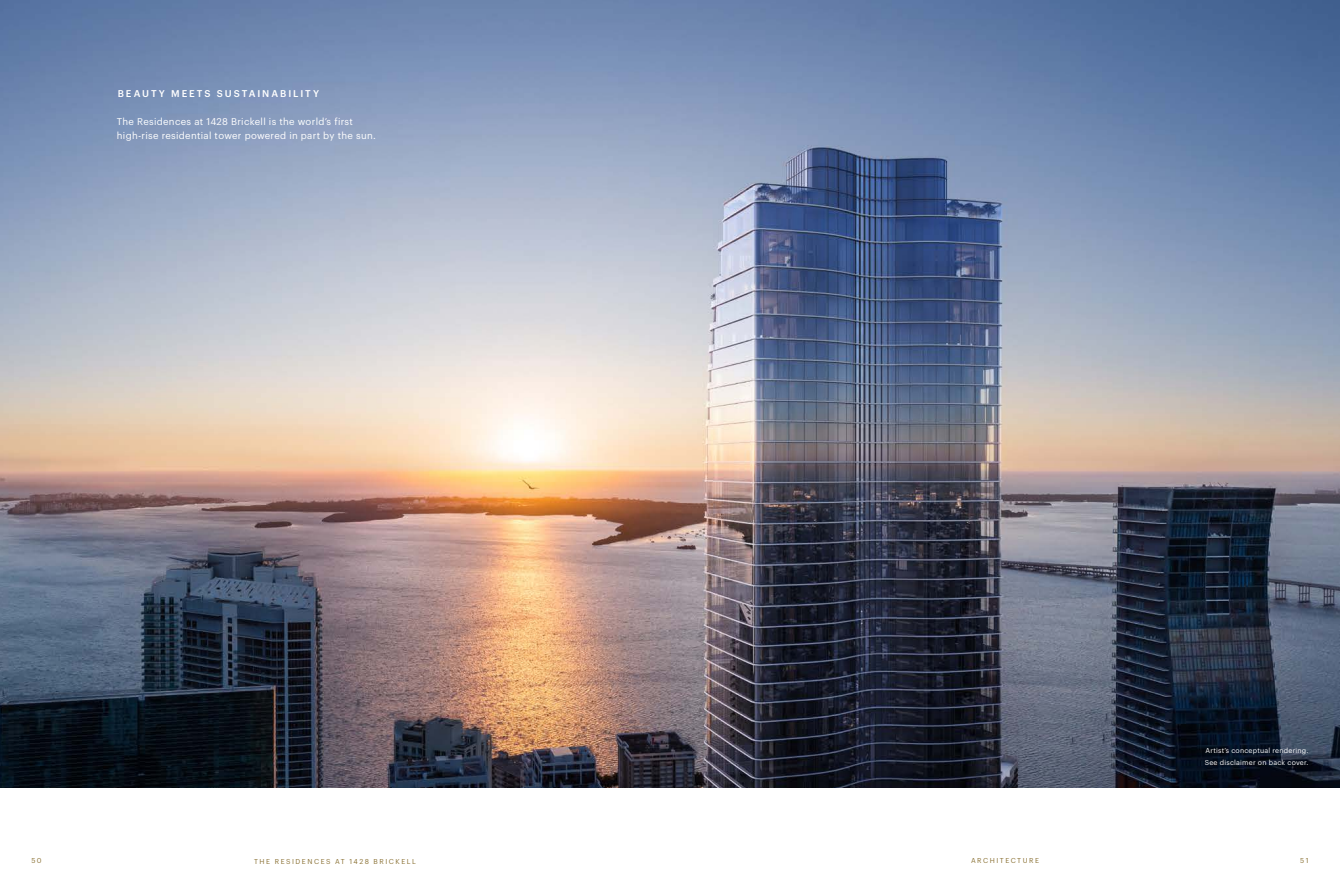
<style>
.page{position:relative;width:1340px;height:893px;background:#fff}
.page>*{position:absolute;margin:0;border:0;box-sizing:border-box;transform-origin:0 0}
.t1{font:9.62px/14px "Graphik";letter-spacing:.03em;color:#fff}
.t2{font:500 9.62px "Graphik";letter-spacing:.205em;color:#fff}
.t3{font:7px/11.4px "Graphik";letter-spacing:.03em;color:#fff}
.t4{font:7px "Graphik";letter-spacing:.215em;color:#8b7235}
</style>
<div class="page">
<img style="left:0;top:0;width:1339px;height:787px">
<p class="t2" style="left:118px;top:86px;width:203px">BEAUTY MEETS SUSTAINABILITY</p>
<p class="t1" style="left:117px;top:114px;width:260px">The Residences at 1428 Brickell is the world’s first high-rise residential tower powered in part by the sun.</p>
<p class="t3" style="left:1204px;top:745px;width:105px">Artist’s conceptual rendering.<br>See disclaimer on back cover.</p>
<p class="t4" style="left:32px;top:855px;width:12px">50</p>
<p class="t4" style="left:254px;top:856px;width:163px">THE RESIDENCES AT 1428 BRICKELL</p>
<p class="t4" style="left:971px;top:855px;width:70px">ARCHITECTURE</p>
<p class="t4" style="left:1300px;top:855px;width:10px">51</p>
</div>
